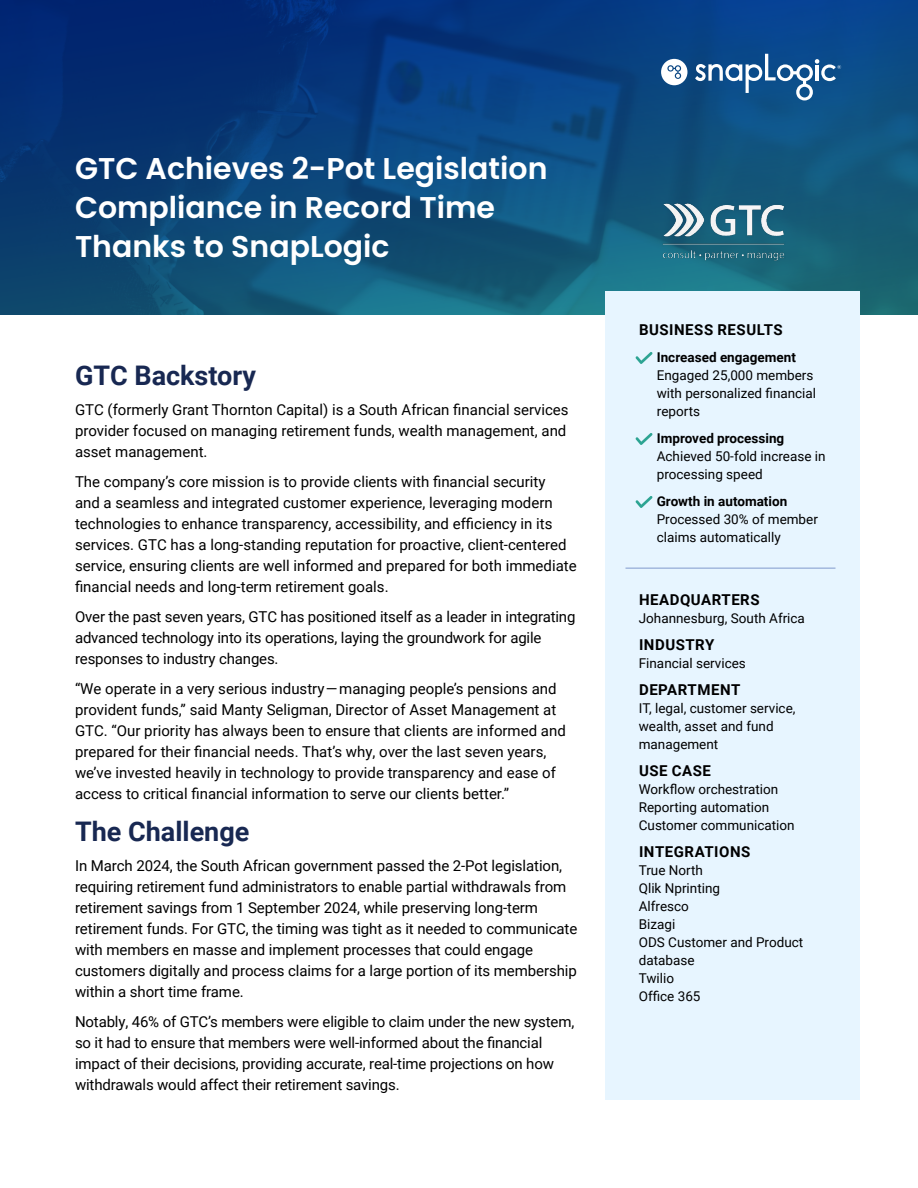
<style>
.page{position:relative;width:918px;height:1188px;background:#fff}
.page>*{position:absolute;margin:0;border:0;box-sizing:border-box;transform-origin:0 0}
.t1{font:600 30px/39px "Poppins";color:#fff}
.t2{font:700 27px "Roboto";color:#182852}
.t3{font:15px/21px "Roboto";color:#000}
.t4{font:700 15px "Roboto";letter-spacing:.035em;color:#000}
.t5{font:13.5px/18px "Roboto";color:#000}
.t6{font:700 13.5px "Roboto";color:#000}
</style>
<div class="page">
<svg style="left:0;top:0;width:918px;height:315px;background:#0c467b"></svg>
<svg style="left:695px;top:54px;width:146px;height:46px;background:#396e9f"></svg>
<svg style="left:661px;top:59px;width:26px;height:26px"></svg>
<div style="left:605px;top:291px;width:255px;height:808px;background:#e7f5ff"></div>
<img style="left:644px;top:195px;width:158px;height:67px">
<hr style="left:626px;top:568px;width:210px;height:1px;background:#8099cc">
<svg style="left:635px;top:352px;width:18px;height:12px"></svg>
<svg style="left:635px;top:433px;width:18px;height:12px"></svg>
<svg style="left:635px;top:496px;width:18px;height:12px"></svg>
<h1 class="t1" style="left:75px;top:151px;width:474px">GTC Achieves 2-Pot Legislation<br>Compliance in Record Time<br>Thanks to SnapLogic</h1>
<h2 class="t2" style="left:75px;top:365px;width:182px">GTC Backstory</h2>
<p class="t3" style="left:75px;top:399px;width:495px">GTC (formerly Grant Thornton Capital) is a South African financial services provider focused on managing retirement funds, wealth management, and asset management.</p>
<p class="t3" style="left:75px;top:471px;width:503px">The company’s core mission is to provide clients with financial security<br>and a seamless and integrated customer experience, leveraging modern technologies to enhance transparency, accessibility, and efficiency in its services. GTC has a long-standing reputation for proactive, client-centered service, ensuring clients are well informed and prepared for both immediate financial needs and long-term retirement goals.</p>
<p class="t3" style="left:75px;top:606px;width:502px">Over the past seven years, GTC has positioned itself as a leader in integrating advanced technology into its operations, laying the groundwork for agile responses to industry changes.</p>
<p class="t3" style="left:75px;top:678px;width:492px">“We operate in a very serious industry — managing people’s pensions and provident funds,” said Manty Seligman, Director of Asset Management at GTC. “Our priority has always been to ensure that clients are informed and prepared for their financial needs. That’s why, over the last seven years, we’ve invested heavily in technology to provide transparency and ease of access to critical financial information to serve our clients better.”</p>
<h2 class="t2" style="left:75px;top:821px;width:176px">The Challenge</h2>
<p class="t3" style="left:75px;top:855px;width:504px">In March 2024, the South African government passed the 2-Pot legislation, requiring retirement fund administrators to enable partial withdrawals from retirement savings from 1 September 2024, while preserving long-term retirement funds. For GTC, the timing was tight as it needed to communicate with members en masse and implement processes that could engage customers digitally and process claims for a large portion of its membership within a short time frame.</p>
<p class="t3" style="left:75px;top:1011px;width:501px">Notably, 46% of GTC’s members were eligible to claim under the new system, so it had to ensure that members were well-informed about the financial impact of their decisions, providing accurate, real-time projections on how withdrawals would affect their retirement savings.</p>
<p class="t4" style="left:639px;top:324px;width:145px">BUSINESS RESULTS</p>
<p class="t6" style="left:657px;top:352px;width:141px">Increased engagement</p>
<p class="t5" style="left:657px;top:368px;width:161px">Engaged 25,000 members with personalized financial reports</p>
<p class="t6" style="left:657px;top:433px;width:129px">Improved processing</p>
<p class="t5" style="left:657px;top:447px;width:170px">Achieved 50-fold increase in processing speed</p>
<p class="t6" style="left:657px;top:496px;width:132px">Growth in automation</p>
<p class="t5" style="left:657px;top:510px;width:163px">Processed 30% of member claims automatically</p>
<p class="t4" style="left:639px;top:594px;width:122px">HEADQUARTERS</p>
<p class="t5" style="left:639px;top:609px;width:168px">Johannesburg, South Africa</p>
<p class="t4" style="left:639px;top:639px;width:77px">INDUSTRY</p>
<p class="t5" style="left:639px;top:654px;width:109px">Financial services</p>
<p class="t4" style="left:639px;top:684px;width:103px">DEPARTMENT</p>
<p class="t5" style="left:639px;top:699px;width:158px">IT, legal, customer service, wealth, asset and fund management</p>
<p class="t4" style="left:639px;top:765px;width:74px">USE CASE</p>
<p class="t5" style="left:639px;top:780px;width:157px">Workflow orchestration<br>Reporting automation<br>Customer communication</p>
<p class="t4" style="left:639px;top:846px;width:113px">INTEGRATIONS</p>
<p class="t5" style="left:639px;top:861px;width:166px">True North<br>Qlik Nprinting<br>Alfresco<br>Bizagi<br>ODS Customer and Product database<br>Twilio<br>Office 365</p>
</div>
